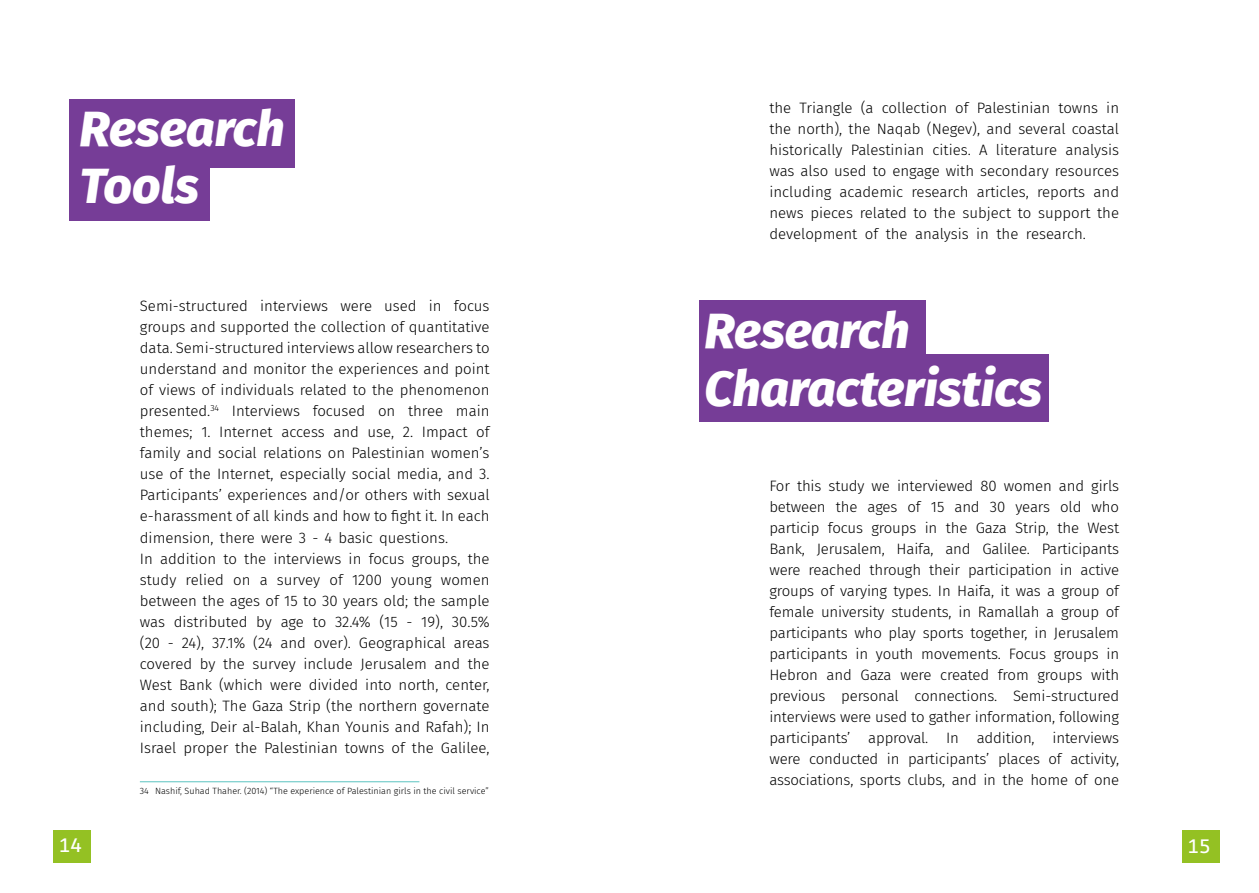
<style>
.page{position:relative;width:1259px;height:893px;background:#fff}
.page>*{position:absolute;margin:0;border:0;box-sizing:border-box;transform-origin:0 0}
.t1{font:italic 800 49.8px/57.3px "Fira Sans";color:#fff}
.t2{font:21px "Dubai";color:#fff}
.t3{font:300 15px/21px "Fira Sans";color:#000;text-align:justify}
.t4{font:300 9px "Fira Sans";color:#000}
</style>
<div class="page">
<div style="left:53px;top:831px;width:37px;height:32px;background:#94c123"></div>
<div style="left:1182px;top:831px;width:37px;height:32px;background:#94c123"></div>
<div style="left:70px;top:99px;width:225px;height:122px;background:#763d97"></div>
<hr style="left:140px;top:781px;width:279px;height:1px;background:#5bc4c0">
<div style="left:210px;top:169px;width:154px;height:69px;background:#fff"></div>
<div style="left:699px;top:300px;width:350px;height:122px;background:#763d97"></div>
<div style="left:925px;top:293px;width:166px;height:60px;background:#fff"></div>
<h1 class="t1" style="left:79px;top:96px;width:206px">Research<br>Tools</h1>
<p class="t3" style="left:769px;top:97px;width:351px">the Triangle (a collection of Palestinian towns in the north), the Naqab (Negev), and several coastal historically Palestinian cities. A literature analysis was also used to engage with secondary resources including academic research articles, reports and news pieces related to the subject to support the development of the analysis in the research.</p>
<p class="t3" style="left:140px;top:296px;width:351px;text-align:left">Semi-structured interviews were used in focus groups and supported the collection of quantitative data. Semi-structured interviews allow researchers to understand and monitor the experiences and point of views of individuals related to the phenomenon presented.<sup>34</sup> Interviews focused on three main themes; 1. Internet access and use, 2. Impact of family and social relations on Palestinian women’s use of the Internet, especially social media, and 3.<br>Participants’ experiences and/or others with sexual e-harassment of all kinds and how to fight it. In each dimension, there were 3 - 4 basic questions.<br>In addition to the interviews in focus groups, the study relied on a survey of 1200 young women between the ages of 15 to 30 years old; the sample was distributed by age to 32.4% (15 - 19), 30.5% (20 - 24), 37.1% (24 and over). Geographical areas covered by the survey include Jerusalem and the West Bank (which were divided into north, center, and south); The Gaza Strip (the northern governate including, Deir al-Balah, Khan Younis and Rafah); In Israel proper the Palestinian towns of the Galilee,</p>
<p class="t4" style="left:140px;top:784px;width:350px">34 Nashif, Suhad Thaher. (2014) “The experience of Palestinian girls in the civil service”</p>
<h1 class="t1" style="left:704px;top:298px;width:339px">Research<br>Characteristics</h1>
<p class="t3" style="left:769px;top:475px;width:351px">For this study we interviewed 80 women and girls between the ages of 15 and 30 years old who particip focus groups in the Gaza Strip, the West Bank, Jerusalem, Haifa, and Galilee. Participants were reached through their participation in active groups of varying types. In Haifa, it was a group of female university students, in Ramallah a group of participants who play sports together, in Jerusalem participants in youth movements. Focus groups in Hebron and Gaza were created from groups with previous personal connections. Semi-structured interviews were used to gather information, following participants’ approval. In addition, interviews were conducted in participants’ places of activity, associations, sports clubs, and in the home of one</p>
<h2 class="t2" style="left:59px;top:833px;width:24px">14</h2>
<h2 class="t2" style="left:1187px;top:834px;width:24px">15</h2>
</div>
